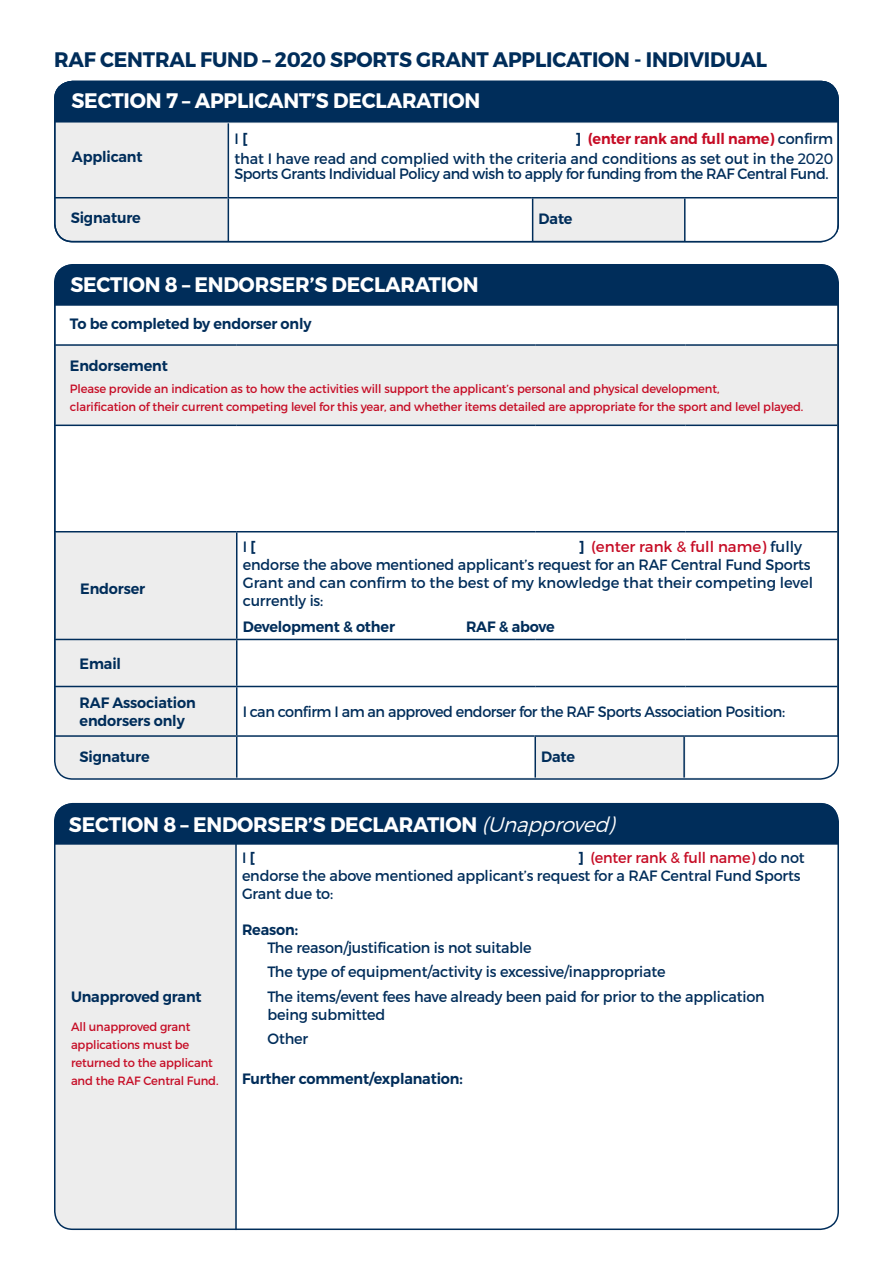
<style>
.page{position:relative;width:893px;height:1263px;background:#fff}
.page>*{position:absolute;margin:0;border:0;box-sizing:border-box;transform-origin:0 0}
.t1{font:700 21px "Montserrat";letter-spacing:-.01em;color:#fff;scale:.96 1}
.t2{font:700 21px "Montserrat";letter-spacing:-.01em;color:#002d5a;scale:.96 1}
.t3{font:15px/24.3px "Montserrat";letter-spacing:-.01em;color:#002d5a;scale:.96 1}
.t4{font:600 15px/18px "Montserrat";letter-spacing:-.01em;color:#002d5a;scale:.96 1}
.t5{font:15px/18px "Montserrat";letter-spacing:-.01em;color:#002d5a}
.t6{font:15px "Montserrat";letter-spacing:-.03em;color:#002d5a;scale:.96 1}
.t7{font:12px/18px "Montserrat";letter-spacing:-.01em;color:#c60c25;scale:.96 1}
.s1{font-weight:600}
.s2{font-weight:600;color:#c60c25}
.s3{font-weight:500}
.s4{color:#c60c25}
.s5{font-weight:300;font-style:italic}
</style>
<div class="page">
<div style="left:55px;top:82px;width:783px;height:160px;background:#ededed;border-radius:18px"></div>
<div style="left:55px;top:81px;width:783px;height:42px;background:#002d5a"></div>
<svg style="left:229px;top:123px;width:608px;height:119px;background:#fcfcfc"></svg>
<hr style="left:228px;top:197px;width:304px;height:1px;background:#002d5a">
<hr style="left:684px;top:197px;width:153px;height:1px;background:#002d5a">
<hr style="left:684px;top:198px;width:1px;height:44px;background:#002d5a">
<hr style="left:532px;top:197px;width:152px;height:1px;background:#002d5a">
<hr style="left:532px;top:198px;width:1px;height:44px;background:#002d5a">
<hr style="left:55px;top:197px;width:173px;height:1px;background:#002d5a">
<hr style="left:228px;top:123px;width:1px;height:74px;background:#002d5a">
<hr style="left:228px;top:198px;width:1px;height:44px;background:#002d5a">
<svg style="left:55px;top:346px;width:783px;height:431px"></svg>
<hr style="left:683px;top:737px;width:2px;height:40px;background:#002d5a">
<hr style="left:534px;top:735px;width:151px;height:2px;background:#002d5a">
<hr style="left:534px;top:737px;width:2px;height:40px;background:#002d5a">
<hr style="left:236px;top:532px;width:1px;height:107px;background:#002d5a">
<hr style="left:236px;top:640px;width:1px;height:46px;background:#002d5a">
<hr style="left:236px;top:687px;width:1px;height:48px;background:#002d5a">
<hr style="left:236px;top:737px;width:1px;height:40px;background:#002d5a">
<hr style="left:237px;top:531px;width:298px;height:1px;background:#002d5a">
<hr style="left:535px;top:531px;width:151px;height:1px;background:#002d5a">
<hr style="left:686px;top:531px;width:151px;height:1px;background:#002d5a">
<hr style="left:54px;top:344px;width:183px;height:2px;background:#002d5a">
<hr style="left:237px;top:344px;width:298px;height:2px;background:#002d5a">
<hr style="left:535px;top:344px;width:151px;height:2px;background:#002d5a">
<hr style="left:686px;top:344px;width:151px;height:2px;background:#002d5a">
<hr style="left:54px;top:425px;width:183px;height:1px;background:#002d5a">
<hr style="left:237px;top:425px;width:298px;height:1px;background:#002d5a">
<hr style="left:535px;top:425px;width:151px;height:1px;background:#002d5a">
<hr style="left:686px;top:425px;width:151px;height:1px;background:#002d5a">
<hr style="left:54px;top:531px;width:183px;height:1px;background:#002d5a">
<hr style="left:54px;top:639px;width:183px;height:1px;background:#002d5a">
<hr style="left:237px;top:639px;width:298px;height:1px;background:#002d5a">
<hr style="left:535px;top:639px;width:151px;height:1px;background:#002d5a">
<hr style="left:686px;top:639px;width:151px;height:1px;background:#002d5a">
<hr style="left:54px;top:686px;width:183px;height:1px;background:#002d5a">
<hr style="left:237px;top:686px;width:298px;height:1px;background:#002d5a">
<hr style="left:535px;top:686px;width:151px;height:1px;background:#002d5a">
<hr style="left:686px;top:686px;width:151px;height:1px;background:#002d5a">
<hr style="left:54px;top:735px;width:183px;height:2px;background:#002d5a">
<hr style="left:237px;top:735px;width:297px;height:2px;background:#002d5a">
<hr style="left:685px;top:735px;width:154px;height:2px;background:#002d5a">
<div style="left:55px;top:264px;width:783px;height:42px;background:#002d5a"></div>
<div style="left:55px;top:804px;width:783px;height:425px;background:#ededed;border-radius:18px"></div>
<div style="left:236px;top:842px;width:601px;height:388px;background:#fff"></div>
<hr style="left:235px;top:843px;width:2px;height:387px;background:#002d5a">
<div style="left:55px;top:803px;width:783px;height:42px;background:#002d5a"></div>
<div style="left:54px;top:81px;width:785px;height:161px;border:2px solid #002d5a;border-radius:18px"></div>
<h1 class="t2" style="left:54px;top:46px;width:744px">RAF CENTRAL FUND – 2020 SPORTS GRANT APPLICATION - INDIVIDUAL</h1>
<h1 class="t1" style="left:72px;top:88px;width:427px">SECTION 7 – APPLICANT’S DECLARATION</h1>
<p class="t4" style="left:72px;top:148px;width:75px">Applicant</p>
<p class="t3" style="left:234px;top:128px;width:625px;line-height:20.4px;text-align:right"><span class="s1">]</span> <span class="s2">(enter rank and full name)</span> confirm<br>that I have read and complied with the criteria and conditions as set out in the <span class="s3">2020</span></p>
<p class="t6" style="left:234px;top:165px;width:620px">Sports Grants Individual Policy and wish to apply for funding from the RAF Central Fund.</p>
<p class="t3" style="left:234px;top:126px;width:15px">I <span class="s1">[</span></p>
<p class="t4" style="left:71px;top:209px;width:75px">Signature</p>
<p class="t4" style="left:539px;top:210px;width:37px">Date</p>
<h1 class="t1" style="left:70px;top:272px;width:427px">SECTION 8 – ENDORSER’S DECLARATION</h1>
<p class="t4" style="left:70px;top:315px;width:253px">To be completed by endorser only</p>
<p class="t4" style="left:70px;top:356px;width:103px">Endorsement</p>
<p class="t7" style="left:70px;top:379px;width:765px">Please provide an indication as to how the activities will support the applicant’s personal and physical development,<br>clarification of their current competing level for this year, and whether items detailed are appropriate for the sport and level played.</p>
<p class="t4" style="left:80px;top:580px;width:69px">Endorser</p>
<p class="t5" style="left:243px;top:538px;width:572px;text-indent:335px"><span class="s1">]</span> <span class="s4">(enter rank &amp; full name)</span> fully endorse the above mentioned applicant’s request for an RAF Central Fund Sports Grant and can confirm to the best of my knowledge that their competing level currently is:</p>
<p class="t4" style="left:243px;top:617px;width:160px">Development &amp; other</p>
<p class="t4" style="left:466px;top:617px;width:94px">RAF &amp; above</p>
<p class="t3" style="left:243px;top:535px;width:15px">I <span class="s1">[</span></p>
<p class="t4" style="left:80px;top:655px;width:45px">Email</p>
<p class="t4" style="left:80px;top:694px;width:122px">RAF Association endorsers only</p>
<p class="t6" style="left:243px;top:702px;width:567px">I can confirm I am an approved endorser for the RAF Sports Association Position:</p>
<p class="t4" style="left:80px;top:747px;width:75px">Signature</p>
<p class="t4" style="left:541px;top:748px;width:37px">Date</p>
<h1 class="t1" style="left:69px;top:811px;width:576px">SECTION 8 – ENDORSER’S DECLARATION <span class="s5">(Unapproved)</span></h1>
<p class="t4" style="left:71px;top:988px;width:138px">Unapproved grant</p>
<p class="t7" style="left:71px;top:1018px;width:155px">All unapproved grant applications must be returned to the applicant and the RAF Central Fund.</p>
<p class="t3" style="left:242px;top:848px;width:588px;line-height:18px;text-indent:335px"><span class="s1">]</span> <span class="s4">(enter rank &amp; full name)</span> do not endorse the above mentioned applicant’s request for a RAF Central Fund Sports<br>Grant due to:</p>
<p class="t4" style="left:242px;top:921px;width:60px">Reason:</p>
<p class="t3" style="left:268px;top:935px;width:520px">The reason/justification is not suitable<br>The type of equipment/activity is excessive/inappropriate<br>The items/event fees have already been paid for prior to the application</p>
<p class="t3" style="left:268px;top:1002px;width:124px">being submitted<br>Other</p>
<p class="t4" style="left:242px;top:1070px;width:231px">Further comment/explanation:</p>
<p class="t3" style="left:242px;top:845px;width:15px">I <span class="s1">[</span></p>
</div>
